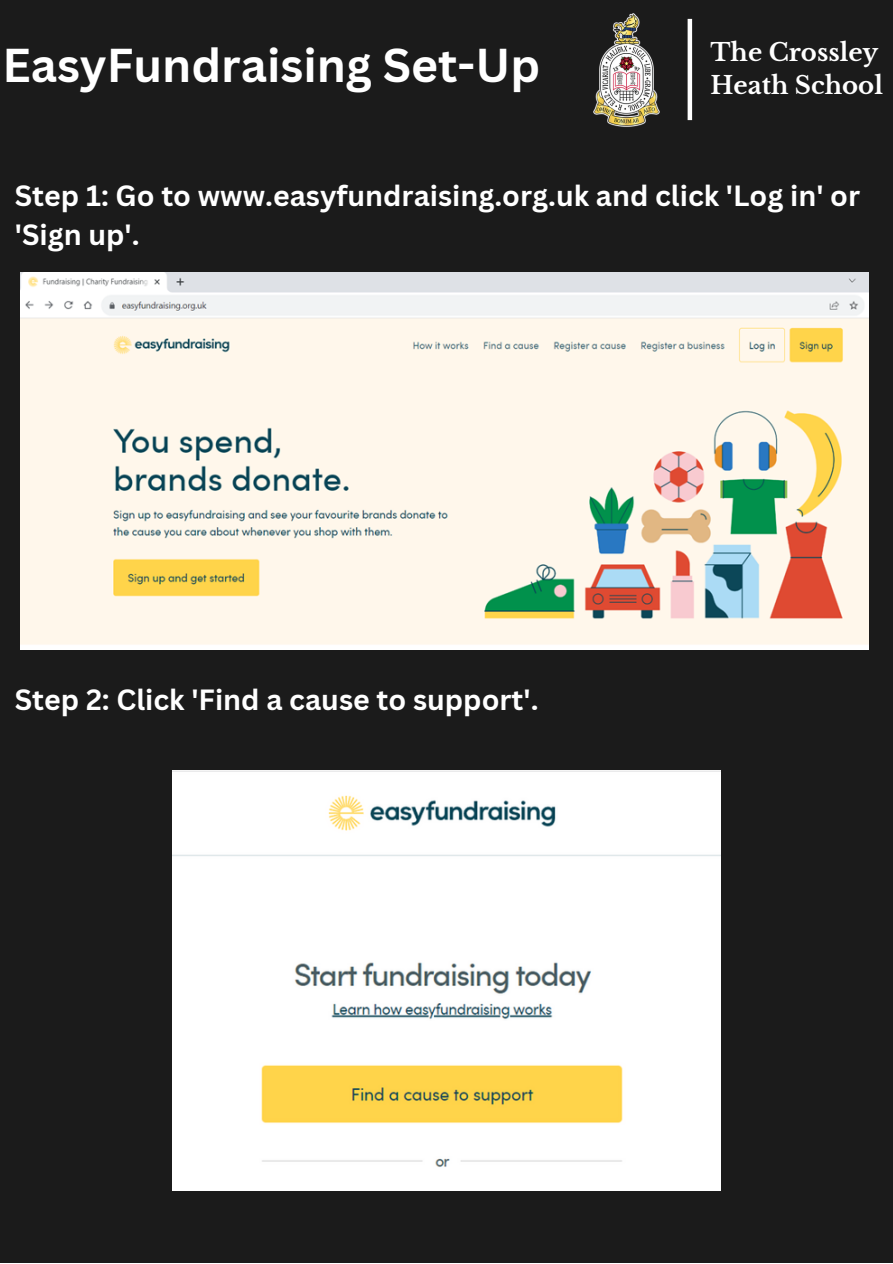
<style>
.page{position:relative;width:893px;height:1264px;background:#fff}
.page>*{position:absolute;margin:0;border:0;box-sizing:border-box;transform-origin:0 0}
.t1{font:700 46.2px "Canva Sans";color:#fff}
.t2{font:700 28.5px/39.3px "Canva Sans";color:#fff}
.t3{font:700 24.3px "Libre Baskerville";color:#fff}
</style>
<div class="page">
<div style="left:0;top:0;width:892px;height:1262px;background:#1b1b1b"></div>
<img style="left:593px;top:13px;width:66px;height:114px">
<div style="left:687px;top:19px;width:5px;height:101px;background:#fff"></div>
<img style="left:20px;top:272px;width:848px;height:377px">
<img style="left:172px;top:770px;width:548px;height:419px">
<p class="t1" style="left:2px;top:33px;width:539px">EasyFundraising Set-Up</p>
<p class="t3" style="left:710px;top:37px;width:169px">The Crossley</p>
<p class="t3" style="left:710px;top:71px;width:174px">Heath School</p>
<p class="t2" style="left:15px;top:175px;width:846px">Step 1: Go to www.easyfundraising.org.uk and click 'Log in' or 'Sign up'.</p>
<p class="t2" style="left:15px;top:679px;width:525px">Step 2: Click 'Find a cause to support'.</p>
</div>
